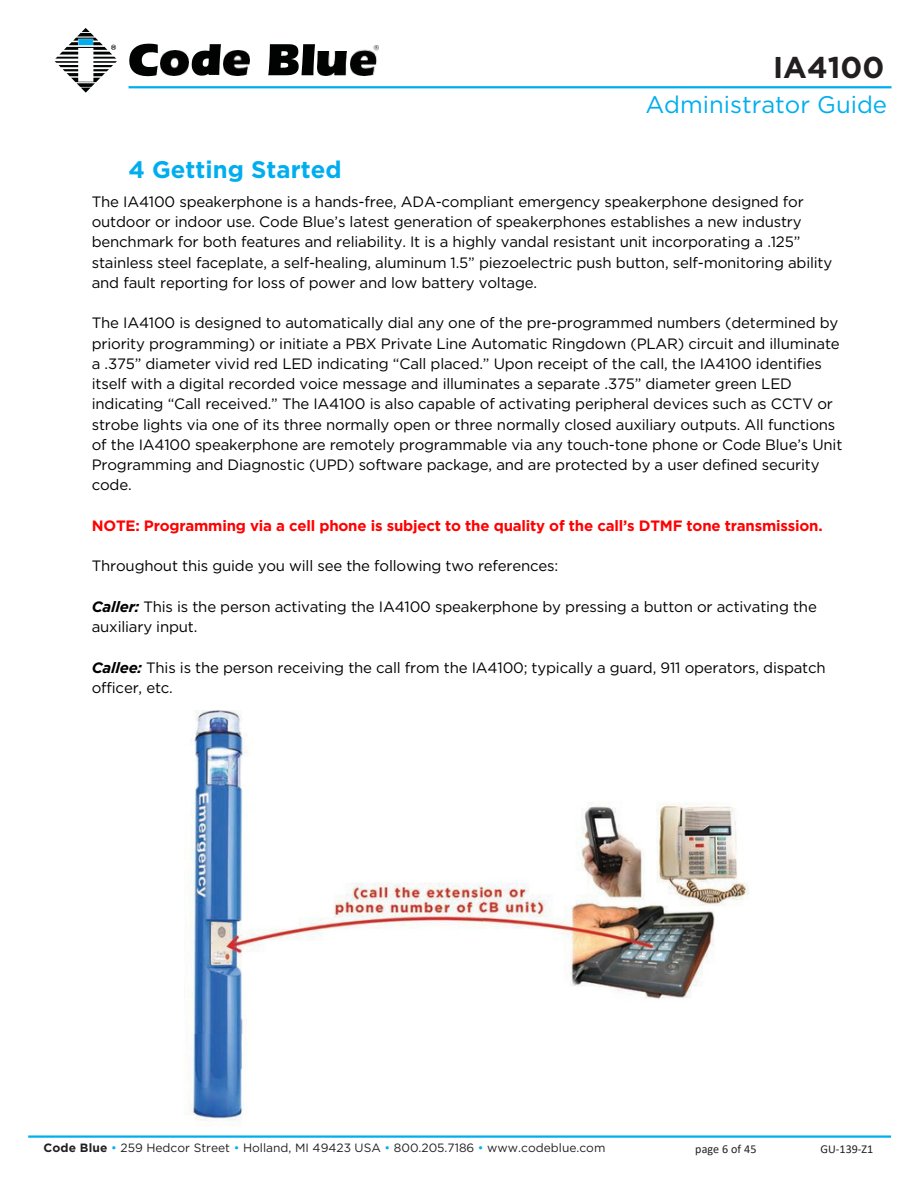
<style>
.page{position:relative;width:918px;height:1188px;background:#fff}
.page>*{position:absolute;margin:0;border:0;box-sizing:border-box;transform-origin:0 0}
.t1{font:700 30px "Gotham";color:#231f20}
.t2{font:24px "Gotham";color:#00aeef}
.t3{font:700 24px "Gotham";color:#00aeef}
.t4{font:15px/20.2px "Gotham";letter-spacing:-.015em;color:#000}
.t5{font:700 15px "Gotham";letter-spacing:-.015em;color:#f00}
.t6{font:12px "Gotham";color:#231f20}
.t7{font:12px "Calibri";letter-spacing:.005em;color:#231f20}
.s1{font-weight:700;font-style:italic}
.s2{font-weight:700}
.s3{color:#00aeef}
</style>
<div class="page">
<svg style="left:55px;top:28px;width:62px;height:65px"></svg>
<svg style="left:129px;top:44px;width:29px;height:32px"></svg>
<svg style="left:192px;top:44px;width:29px;height:32px"></svg>
<svg style="left:268px;top:44px;width:47px;height:31px"></svg>
<img style="left:350px;top:45px;width:28px;height:31px">
<img style="left:160px;top:51px;width:28px;height:24px">
<img style="left:224px;top:51px;width:26px;height:24px">
<img style="left:318px;top:51px;width:29px;height:25px">
<hr style="left:28px;top:1135px;width:863px;height:3px;background:#00aeef">
<hr style="left:129px;top:86px;width:762px;height:2px;background:#00aeef">
<img style="left:184px;top:710px;width:300px;height:325px">
<img style="left:484px;top:803px;width:265px;height:196px">
<img style="left:186px;top:1035px;width:56px;height:90px">
<h2 class="t3" style="left:128px;top:155px;width:215px">4 Getting Started</h2>
<h1 class="t1" style="left:773px;top:49px;width:113px">IA4100</h1>
<h2 class="t2" style="left:645px;top:90px;width:243px">Administrator Guide</h2>
<p class="t4" style="left:92px;top:191px;width:742px">The IA4100 speakerphone is a hands-free, ADA-compliant emergency speakerphone designed for outdoor or indoor use. Code Blue’s latest generation of speakerphones establishes a new industry benchmark for both features and reliability. It is a highly vandal resistant unit incorporating a .125” stainless steel faceplate, a self-healing, aluminum 1.5” piezoelectric push button, self-monitoring ability and fault reporting for loss of power and low battery voltage.</p>
<p class="t4" style="left:92px;top:313px;width:752px">The IA4100 is designed to automatically dial any one of the pre-programmed numbers (determined by priority programming) or initiate a PBX Private Line Automatic Ringdown (PLAR) circuit and illuminate a .375” diameter vivid red LED indicating “Call placed.” Upon receipt of the call, the IA4100 identifies itself with a digital recorded voice message and illuminates a separate .375” diameter green LED indicating “Call received.” The IA4100 is also capable of activating peripheral devices such as CCTV or strobe lights via one of its three normally open or three normally closed auxiliary outputs. All functions of the IA4100 speakerphone are remotely programmable via any touch-tone phone or Code Blue’s Unit Programming and Diagnostic (UPD) software package, and are protected by a user defined security code.</p>
<p class="t5" style="left:92px;top:516px;width:732px">NOTE: Programming via a cell phone is subject to the quality of the call’s DTMF tone transmission.</p>
<p class="t4" style="left:92px;top:556px;width:468px">Throughout this guide you will see the following two references:</p>
<p class="t4" style="left:92px;top:596px;width:727px"><span class="s1">Caller:</span> This is the person activating the IA4100 speakerphone by pressing a button or activating the auxiliary input.</p>
<p class="t4" style="left:92px;top:657px;width:735px"><span class="s1">Callee:</span> This is the person receiving the call from the IA4100; typically a guard, 911 operators, dispatch officer, etc.</p>
<p class="t6" style="left:44px;top:1141px;width:563px"><span class="s2">Code Blue</span> <span class="s3">•</span> 259 Hedcor Street <span class="s3">•</span> Holland, MI 49423 USA <span class="s3">•</span> 800.205.7186 <span class="s3">•</span> www.codeblue.com</p>
<p class="t7" style="left:695px;top:1144px;width:63px">page 6 of 45</p>
<p class="t7" style="left:821px;top:1144px;width:54px">GU-139-Z1</p>
</div>
